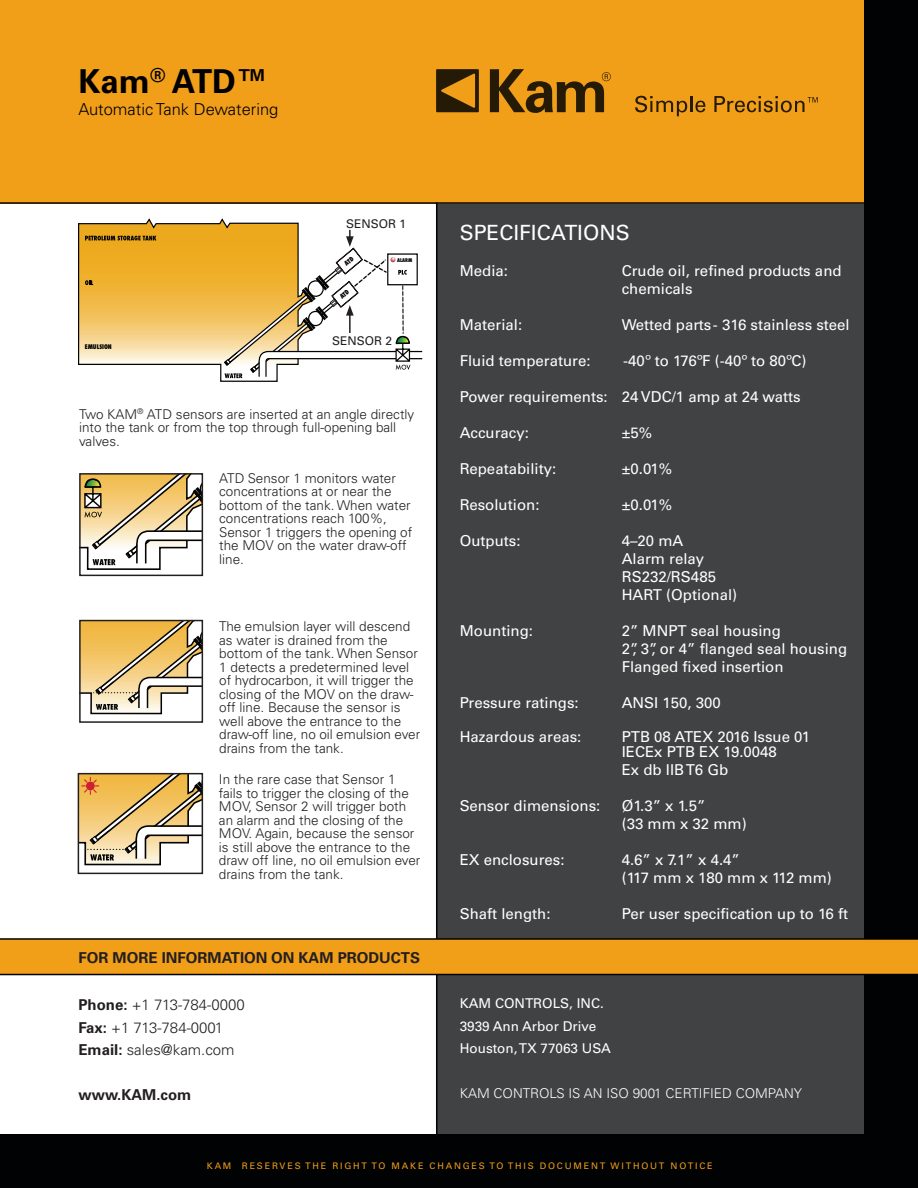
<style>
.page{position:relative;width:918px;height:1188px;background:#fff}
.page>*{position:absolute;margin:0;border:0;box-sizing:border-box;transform-origin:0 0}
.t1{font:700 33px "Univers LT Pro 65";color:#000}
.t2{font:21px "Univers LT Pro 55 Roman";color:#fff}
.t3{font:300 16.5px "Univers LT Pro 45";color:#000}
.t4{font:15px/18px "Univers LT Pro 55 Roman";color:#fff}
.t5{font:300 15px/22.5px "Univers LT Pro 45";color:#231f20}
.t6{font:700 15px "Univers LT Pro 65";color:#231f20}
.t7{font:300 13.5px/13.5px "Univers LT Pro 45";color:#231f20}
.t8{font:13.5px/22.5px "Univers LT Pro 55 Roman";color:#fff}
.t9{font:300 13.5px "Univers LT Pro 45";color:#fff}
.t10{font:12px "Univers LT Pro 55 Roman";color:#231f20}
.t11{font:9px "Univers LT Pro 55 Roman";letter-spacing:.2em;color:#f19e19}
.t12{font:800 condensed 6.45px "Futura";color:#040503}
.t13{font:800 condensed 6.3px "Futura";color:#040503}
.t14{font:800 condensed 4.95px "Futura";color:#040503}
.s1{font-family:"Univers LT Pro 65";font-weight:700}
</style>
<div class="page">
<div style="left:436px;top:204px;width:482px;height:942px;background:#414243"></div>
<div style="left:0;top:0;width:864px;height:203px;background:#f19e19"></div>
<div style="left:864px;top:0;width:54px;height:1176px;background:#010203"></div>
<div style="left:0;top:1134px;width:918px;height:54px;background:#010203"></div>
<div style="left:0;top:940px;width:918px;height:34px;background:#f19e19"></div>
<hr style="left:0;top:974px;width:918px;height:1px;background:#010203">
<hr style="left:0;top:938px;width:918px;height:2px;background:#010203">
<svg style="left:436px;top:69px;width:43px;height:43px"></svg>
<svg style="left:490px;top:69px;width:121px;height:44px"></svg>
<svg style="left:635px;top:96px;width:71px;height:20px"></svg>
<svg style="left:714px;top:96px;width:104px;height:16px"></svg>
<hr style="left:0;top:202px;width:864px;height:2px;background:#010203">
<hr style="left:436px;top:202px;width:1px;height:736px;background:#010203">
<hr style="left:436px;top:975px;width:1px;height:174px;background:#010203">
<div style="left:79px;top:473px;width:124px;height:103px;border:2px solid #231f20"></div>
<div style="left:78px;top:773px;width:125px;height:101px;border:2px solid #231f20"></div>
<svg style="left:82px;top:623px;width:118px;height:92px"></svg>
<div style="left:79px;top:620px;width:124px;height:103px;border:2px solid #231f20"></div>
<svg style="left:80px;top:474px;width:122px;height:97px"></svg>
<svg style="left:78px;top:774px;width:124px;height:92px"></svg>
<svg style="left:78px;top:218px;width:345px;height:164px"></svg>
<h1 class="t1" style="left:79px;top:62px;width:192px">Kam<sup>®</sup> ATD™</h1>
<p class="t3" style="left:79px;top:99px;width:201px">Automatic Tank Dewatering</p>
<p class="t10" style="left:346px;top:216px;width:62px">SENSOR 1</p>
<p class="t13" style="left:85px;top:343px;width:28px">EMULSION</p>
<p class="t14" style="left:397px;top:257px;width:17px">ALARM</p>
<p class="t10" style="left:332px;top:334px;width:62px">SENSOR 2</p>
<p class="t7" style="left:79px;top:407px;width:337px">Two KAM<sup>®</sup> ATD sensors are inserted at an angle directly into the tank or from the top through full-opening ball valves.</p>
<p class="t7" style="left:219px;top:471px;width:195px">ATD Sensor 1 monitors water concentrations at or near the bottom of the tank. When water concentrations reach 100%,<br>Sensor 1 triggers the opening of the MOV on the water draw-off line.</p>
<p class="t12" style="left:314px;top:410px;width:21px">ALARM</p>
<p class="t7" style="left:219px;top:620px;width:202px">The emulsion layer will descend as water is drained from the bottom of the tank. When Sensor<br>1 detects a predetermined level of hydrocarbon, it will trigger the closing of the MOV on the draw&shy;off line. Because the sensor is well above the entrance to the draw-off line, no oil emulsion ever drains from the tank.</p>
<p class="t7" style="left:219px;top:773px;width:203px">In the rare case that Sensor 1 fails to trigger the closing of the<br>MOV, Sensor 2 will trigger both an alarm and the closing of the<br>MOV. Again, because the sensor is still above the entrance to the draw off line, no oil emulsion ever drains from the tank.</p>
<p class="t12" style="left:320px;top:703px;width:22px">ALARM</p>
<p class="t6" style="left:78px;top:949px;width:343px">FOR MORE INFORMATION ON KAM PRODUCTS</p>
<p class="t5" style="left:78px;top:994px;width:168px"><span class="s1">Phone:</span> +1 713-784-0000<br><span class="s1">Fax:</span> +1 713-784-0001<br><span class="s1">Email:</span> sales@kam.com</p>
<p class="t6" style="left:78px;top:1086px;width:114px">www.KAM.com</p>
<h2 class="t2" style="left:460px;top:220px;width:171px">SPECIFICATIONS</h2>
<p class="t4" style="left:460px;top:262px;width:50px">Media:</p>
<p class="t4" style="left:622px;top:262px;width:221px">Crude oil, refined products and chemicals</p>
<p class="t4" style="left:460px;top:316px;width:64px">Material:</p>
<p class="t4" style="left:622px;top:316px;width:230px">Wetted parts - 316 stainless steel</p>
<p class="t4" style="left:460px;top:352px;width:132px">Fluid temperature:</p>
<p class="t4" style="left:623px;top:352px;width:185px">-40º to 176ºF (-40º to 80ºC)</p>
<p class="t4" style="left:460px;top:388px;width:342px">Power requirements: 24 VDC/1 amp at 24 watts</p>
<p class="t4" style="left:460px;top:424px;width:71px">Accuracy:</p>
<p class="t4" style="left:622px;top:424px;width:32px">±5%</p>
<p class="t4" style="left:460px;top:460px;width:98px">Repeatability:</p>
<p class="t4" style="left:622px;top:460px;width:52px">±0.01%</p>
<p class="t4" style="left:460px;top:496px;width:81px">Resolution:</p>
<p class="t4" style="left:622px;top:496px;width:52px">±0.01%</p>
<p class="t4" style="left:460px;top:532px;width:62px">Outputs:</p>
<p class="t4" style="left:622px;top:532px;width:117px">4–20 mA<br>Alarm relay<br>RS232/RS485<br>HART (Optional)</p>
<p class="t4" style="left:460px;top:622px;width:75px">Mounting:</p>
<p class="t4" style="left:622px;top:622px;width:227px">2” MNPT seal housing<br>2”, 3”, or 4” flanged seal housing<br>Flanged fixed insertion</p>
<p class="t4" style="left:460px;top:694px;width:120px">Pressure ratings:</p>
<p class="t4" style="left:622px;top:694px;width:100px">ANSI 150, 300</p>
<p class="t4" style="left:460px;top:728px;width:123px">Hazardous areas:</p>
<p class="t4" style="left:622px;top:729px;width:190px;line-height:15.6px">PTB 08 ATEX 2016 Issue 01<br>IECEx PTB EX 19.0048</p>
<p class="t4" style="left:622px;top:761px;width:108px">Ex db IIB T6 Gb</p>
<p class="t4" style="left:460px;top:797px;width:142px">Sensor dimensions:</p>
<p class="t4" style="left:622px;top:797px;width:127px">Ø1.3” x 1.5”<br>(33 mm x 32 mm)</p>
<p class="t4" style="left:460px;top:851px;width:106px">EX enclosures:</p>
<p class="t4" style="left:622px;top:851px;width:212px">4.6” x 7.1” x 4.4”<br>(117 mm x 180 mm x 112 mm)</p>
<p class="t4" style="left:460px;top:905px;width:92px">Shaft length:</p>
<p class="t4" style="left:622px;top:905px;width:228px">Per user specification up to 16 ft</p>
<p class="t8" style="left:460px;top:992px;width:153px">KAM CONTROLS, INC.<br>3939 Ann Arbor Drive<br>Houston, TX 77063 USA</p>
<p class="t9" style="left:460px;top:1085px;width:344px">KAM CONTROLS IS AN ISO 9001 CERTIFIED COMPANY</p>
<p class="t11" style="left:207px;top:1160px;width:507px">KAM RESERVES THE RIGHT TO MAKE CHANGES TO THIS DOCUMENT WITHOUT NOTICE</p>
</div>
